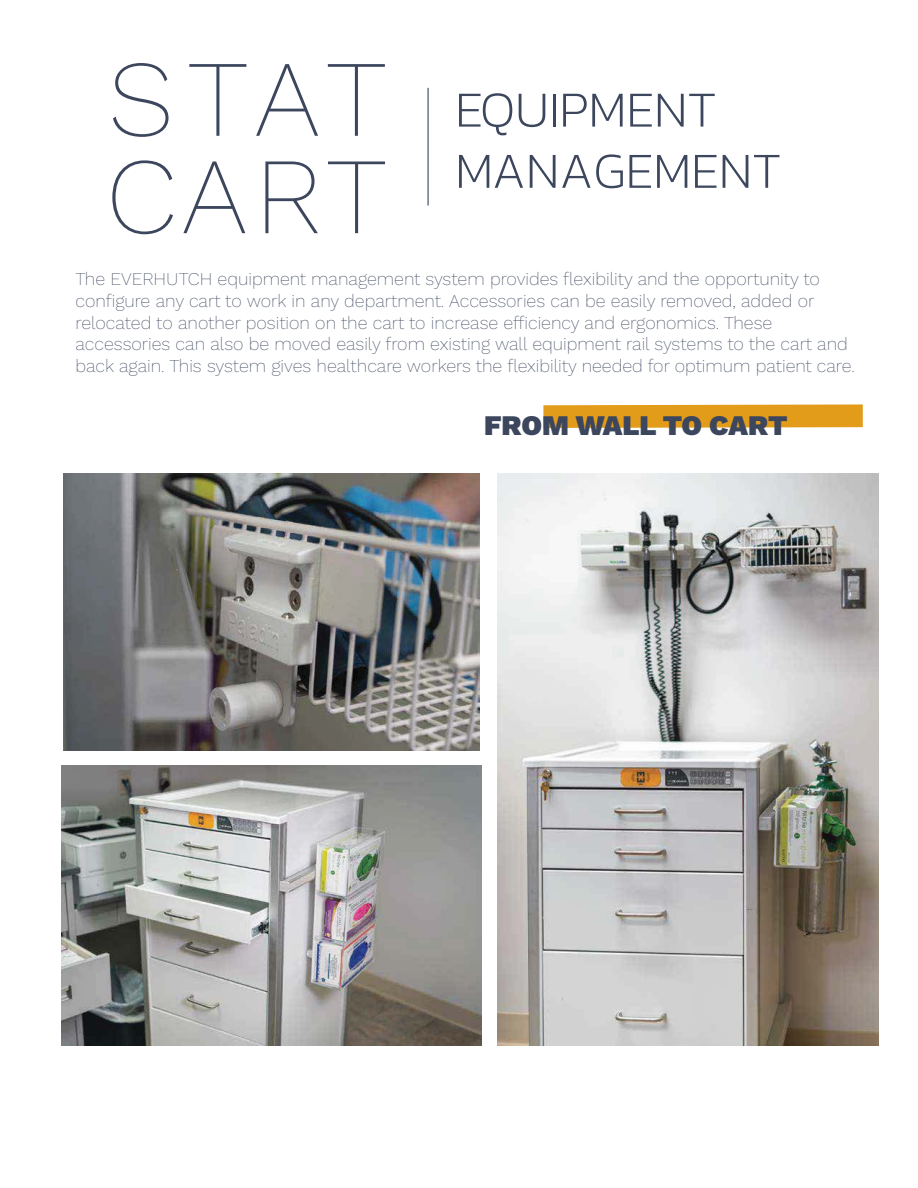
<style>
.page{position:relative;width:918px;height:1188px;background:#fff}
.page>*{position:absolute;margin:0;border:0;box-sizing:border-box;transform-origin:0 0}
.t1{font:200 51px/61.2px "Kanit";color:#3c465d}
.t2{font:900 28.35px "Work Sans";color:#3c465d}
.t3{font:200 18px/21.6px "Work Sans";color:#3c465d}
</style>
<div class="page">
<svg style="left:543px;top:404px;width:320px;height:24px;background:#e4a126"></svg>
<svg style="left:112px;top:160px;width:61px;height:74px"></svg>
<svg style="left:183px;top:162px;width:62px;height:71px"></svg>
<svg style="left:265px;top:162px;width:53px;height:71px"></svg>
<svg style="left:328px;top:162px;width:57px;height:71px"></svg>
<svg style="left:113px;top:63px;width:56px;height:74px"></svg>
<svg style="left:189px;top:64px;width:57px;height:72px"></svg>
<svg style="left:256px;top:64px;width:62px;height:72px"></svg>
<svg style="left:328px;top:64px;width:57px;height:72px"></svg>
<hr style="left:428px;top:88px;width:1px;height:118px;background:#3c465d">
<img style="left:63px;top:473px;width:416px;height:277px">
<img style="left:498px;top:473px;width:381px;height:572px">
<img style="left:61px;top:765px;width:420px;height:280px">
<h1 class="t1" style="left:455px;top:79px;width:328px">EQUIPMENT<br>MANAGEMENT</h1>
<p class="t3" style="left:76px;top:269px;width:781px">The EVERHUTCH equipment management system provides flexibility and the opportunity to configure any cart to work in any department. Accessories can be easily removed, added or relocated to another position on the cart to increase efficiency and ergonomics. These accessories can also be moved easily from existing wall equipment rail systems to the cart and back again. This system gives healthcare workers the flexibility needed for optimum patient care.</p>
<h2 class="t2" style="left:484px;top:410px;width:305px">FROM WALL TO CART</h2>
</div>
